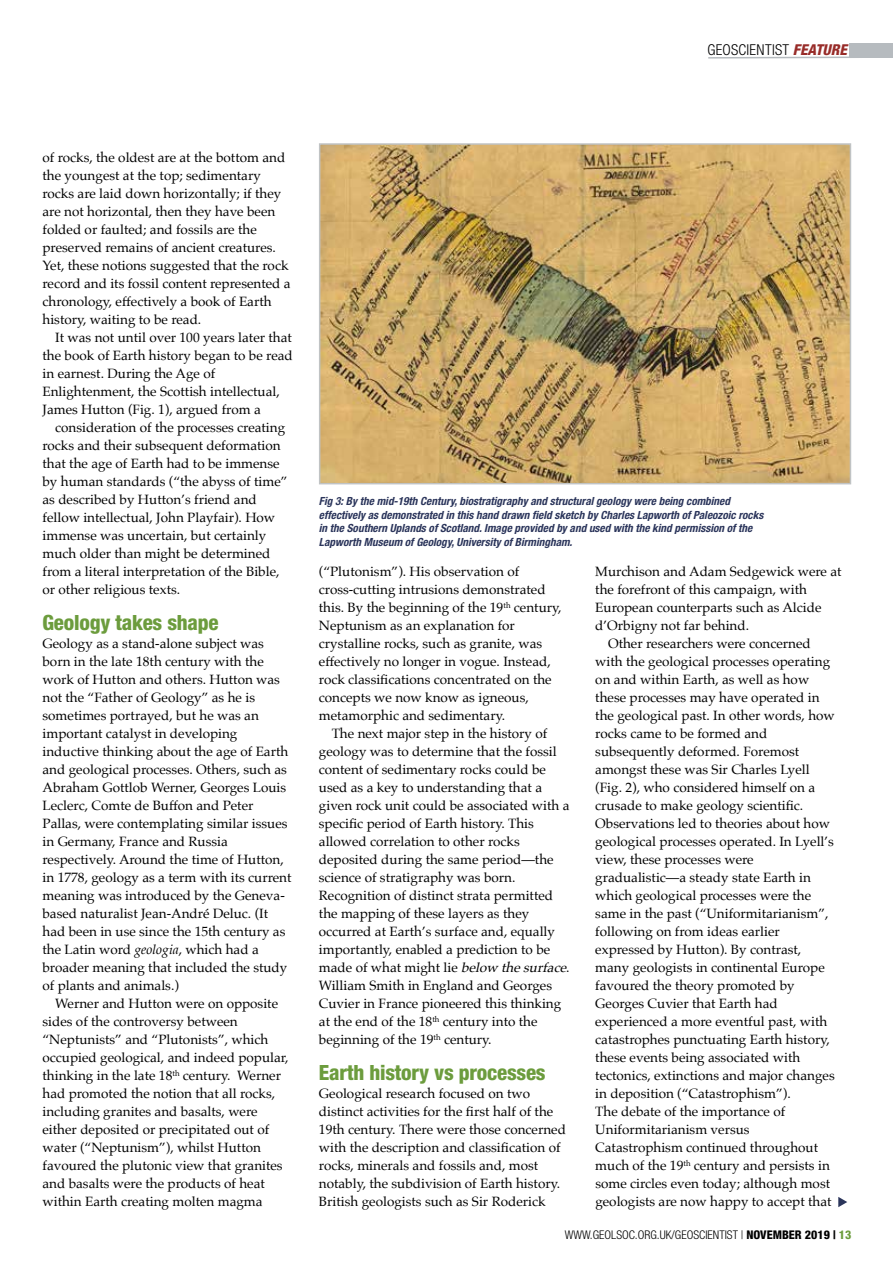
<style>
.page{position:relative;width:893px;height:1263px;background:#fff}
.page>*{position:absolute;margin:0;border:0;box-sizing:border-box;transform-origin:0 0}
.t1{font:800 condensed 21px "Helvetica Neue LT";letter-spacing:-.01em;color:#6c9c3d}
.t2{font:300 condensed 15px "Helvetica Neue LT";letter-spacing:.02em;color:#000}
.t3{font:13.5px/18px "Palatino";color:#000}
.t4{font:300 condensed 12px "Helvetica Neue LT";color:#000}
.t5{font:italic 700 condensed 11.25px/13.5px "Helvetica Neue LT";color:#2b355b}
.s1{font-weight:800;font-style:italic;color:#982c29}
.s2{font-style:italic}
.s3{font-weight:800}
.s4{font-weight:800;color:#6c9c3d}
</style>
<div class="page">
<div style="left:850px;top:44px;width:43px;height:14px;background:#b6bbbf"></div>
<svg style="left:708px;top:56px;width:142px;height:3px"></svg>
<img style="left:322px;top:146px;width:526px;height:335px">
<div style="left:319px;top:143px;width:532px;height:341px;border:2px solid #c0c3c4"></div>
<svg style="left:838px;top:1197px;width:9px;height:10px"></svg>
<p class="t2" style="left:707px;top:41px;width:141px">GEOSCIENTIST <span class="s1">FEATURE</span></p>
<p class="t3" style="left:43px;top:148px;width:250px">of rocks, the oldest are at the bottom and the youngest at the top; sedimentary rocks are laid down horizontally; if they are not horizontal, then they have been folded or faulted; and fossils are the preserved remains of ancient creatures.<br>Yet, these notions suggested that the rock record and its fossil content represented a chronology, effectively a book of Earth history, waiting to be read.</p>
<p class="t3" style="left:43px;top:328px;width:252px;text-indent:13px">It was not until over 100 years later that the book of Earth history began to be read in earnest. During the Age of Enlightenment, the Scottish intellectual, James Hutton (Fig. 1), argued from a</p>
<p class="t3" style="left:43px;top:418px;width:247px;text-indent:13px">consideration of the processes creating rocks and their subsequent deformation that the age of Earth had to be immense by human standards (“the abyss of time” as described by Hutton’s friend and fellow intellectual, John Playfair). How immense was uncertain, but certainly much older than might be determined from a literal interpretation of the Bible, or other religious texts.</p>
<h1 class="t1" style="left:43px;top:610px;width:178px">Geology takes shape</h1>
<p class="t3" style="left:43px;top:634px;width:250px">Geology as a stand-alone subject was born in the late 18th century with the work of Hutton and others. Hutton was not the “Father of Geology” as he is sometimes portrayed, but he was an important catalyst in developing inductive thinking about the age of Earth and geological processes. Others, such as Abraham Gottlob Werner, Georges Louis Leclerc, Comte de Buffon and Peter Pallas, were contemplating similar issues in Germany, France and Russia respectively. Around the time of Hutton, in 1778, geology as a term with its current meaning was introduced by the Geneva&shy;based naturalist Jean-André Deluc. (It had been in use since the 15th century as the Latin word <span class="s2">geologia</span>, which had a broader meaning that included the study of plants and animals.)</p>
<p class="t3" style="left:43px;top:994px;width:248px;text-indent:13px">Werner and Hutton were on opposite sides of the controversy between “Neptunists” and “Plutonists”, which occupied geological, and indeed popular, thinking in the late 18<sup>th</sup> century. Werner had promoted the notion that all rocks, including granites and basalts, were either deposited or precipitated out of water (“Neptunism”), whilst Hutton favoured the plutonic view that granites and basalts were the products of heat within Earth creating molten magma</p>
<p class="t5" style="left:319px;top:494px;width:446px">Fig 3: By the mid-19th Century, biostratigraphy and structural geology were being combined effectively as demonstrated in this hand drawn field sketch by Charles Lapworth of Paleozoic rocks in the Southern Uplands of Scotland. Image provided by and used with the kind permission of the Lapworth Museum of Geology, University of Birmingham.</p>
<p class="t3" style="left:319px;top:562px;width:244px">(“Plutonism”). His observation of cross-cutting intrusions demonstrated this. By the beginning of the 19<sup>th</sup> century, Neptunism as an explanation for crystalline rocks, such as granite, was effectively no longer in vogue. Instead, rock classifications concentrated on the concepts we now know as igneous, metamorphic and sedimentary.</p>
<p class="t3" style="left:319px;top:724px;width:253px;text-indent:13px">The next major step in the history of geology was to determine that the fossil content of sedimentary rocks could be used as a key to understanding that a given rock unit could be associated with a specific period of Earth history. This allowed correlation to other rocks deposited during the same period—the science of stratigraphy was born.<br>Recognition of distinct strata permitted the mapping of these layers as they occurred at Earth’s surface and, equally importantly, enabled a prediction to be<br>m a d e o f wh a t m i ght l i e <span class="s2">below thesurface</span>.<br>William Smith in England and Georges Cuvier in France pioneered this thinking at the end of the 18<sup>th</sup> century into the beginning of the 19<sup>th</sup> century.</p>
<h1 class="t1" style="left:319px;top:1060px;width:228px">Earth history vs processes</h1>
<p class="t3" style="left:319px;top:1084px;width:249px">Geological research focused on two distinct activities for the first half of the 19th century. There were those concerned with the description and classification of rocks, minerals and fossils and, most notably, the subdivision of Earth history.<br>British geologists such as Sir Roderick</p>
<p class="t3" style="left:595px;top:562px;width:248px">Murchison and Adam Sedgewick were at</p>
<p class="t3" style="left:595px;top:580px;width:213px">the forefront of this campaign, with</p>
<p class="t3" style="left:595px;top:598px;width:228px">European counterparts such as Alcide</p>
<p class="t3" style="left:595px;top:616px;width:155px">d’Orbigny not far behind.</p>
<p class="t3" style="left:608px;top:634px;width:204px">Other researchers were concerned</p>
<p class="t3" style="left:595px;top:652px;width:236px">with the geological processes operating</p>
<p class="t3" style="left:595px;top:670px;width:215px">on and within Earth, as well as how</p>
<p class="t3" style="left:595px;top:688px;width:226px">these processes may have operated in</p>
<p class="t3" style="left:595px;top:706px;width:241px">the geological past. In other words, how</p>
<p class="t3" style="left:595px;top:724px;width:174px">rocks came to be formed and</p>
<p class="t3" style="left:595px;top:742px;width:205px">subsequently deformed. Foremost</p>
<p class="t3" style="left:595px;top:760px;width:216px">amongst these was Sir Charles Lyell</p>
<p class="t3" style="left:595px;top:778px;width:221px">(Fig. 2), who considered himself on a</p>
<p class="t3" style="left:595px;top:796px;width:209px">crusade to make geology scientific.</p>
<p class="t3" style="left:595px;top:814px;width:236px">Observations led to theories about how</p>
<p class="t3" style="left:595px;top:832px;width:240px">geological processes operated. In Lyell’s</p>
<p class="t3" style="left:595px;top:850px;width:160px">view, these processes were</p>
<p class="t3" style="left:595px;top:868px;width:217px">gradualistic—a steady state Earth in</p>
<p class="t3" style="left:595px;top:886px;width:217px">which geological processes were the</p>
<p class="t3" style="left:595px;top:904px;width:235px">same in the past (“Uniformitarianism”,</p>
<p class="t3" style="left:595px;top:922px;width:186px">following on from ideas earlier</p>
<p class="t3" style="left:595px;top:940px;width:207px">expressed by Hutton). By contrast,</p>
<p class="t3" style="left:595px;top:958px;width:231px">many geologists in continental Europe</p>
<p class="t3" style="left:595px;top:976px;width:201px">favoured the theory promoted by</p>
<p class="t3" style="left:595px;top:994px;width:184px">Georges Cuvier that Earth had</p>
<p class="t3" style="left:595px;top:1012px;width:233px">experienced a more eventful past, with</p>
<p class="t3" style="left:595px;top:1030px;width:236px">catastrophes punctuating Earth history,</p>
<p class="t3" style="left:595px;top:1048px;width:206px">these events being associated with</p>
<p class="t3" style="left:595px;top:1066px;width:241px">tectonics, extinctions and major changes</p>
<p class="t3" style="left:595px;top:1084px;width:197px">in deposition (“Catastrophism”).</p>
<p class="t3" style="left:595px;top:1102px;width:191px">The debate of the importance of</p>
<p class="t3" style="left:595px;top:1120px;width:156px">Uniformitarianism versus</p>
<p class="t3" style="left:595px;top:1138px;width:224px">Catastrophism continued throughout</p>
<p class="t3" style="left:595px;top:1156px;width:236px">much of the 19<sup>th</sup> century and persists in</p>
<p class="t3" style="left:595px;top:1174px;width:236px">some circles even today; although most</p>
<p class="t3" style="left:595px;top:1192px;width:238px">geologists are now happy to accept that</p>
<p class="t4" style="left:565px;top:1228px;width:288px">WWW.GEOLSOC.ORG.UK/GEOSCIENTIST | <span class="s3">NOVEMBER 2019 |</span> <span class="s4">13</span></p>
</div>
